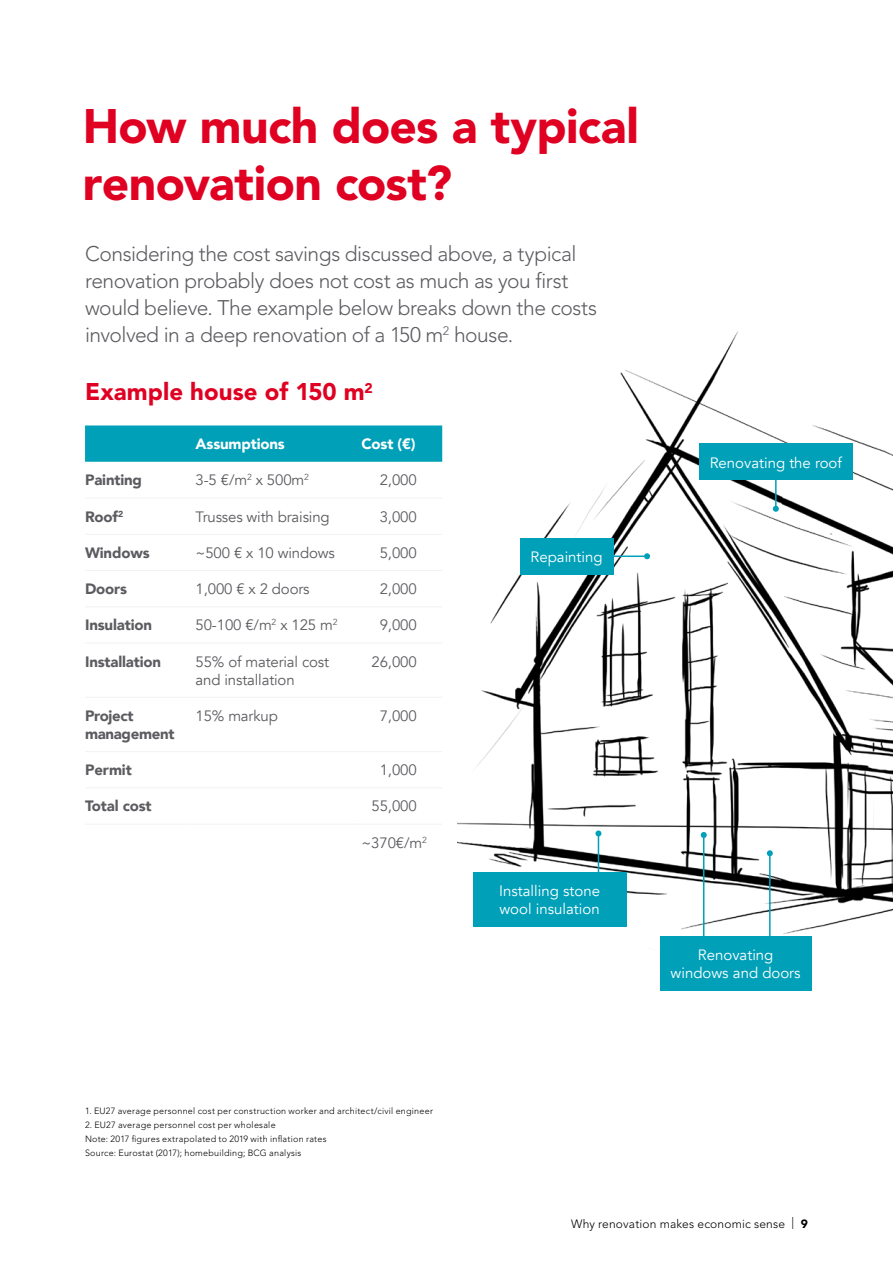
<style>
.page{position:relative;width:893px;height:1263px;background:#fff}
.page>*{position:absolute;margin:0;border:0;box-sizing:border-box;transform-origin:0 0}
.t1{font:900 48px/57.6px "Avenir LT Std";letter-spacing:-.015em;color:#df0022}
.t2{font:900 24px "Avenir LT Std";color:#df0022}
.t3{font:300 21px/27px "Avenir LT Std";letter-spacing:-.025em;color:#5c5b60}
.t4{font:15px/18px "Avenir";letter-spacing:-.01em;color:#5c5b60}
.t5{font:15px/18px "Avenir";color:#fff;text-align:center}
.t6{font:900 15px/18px "Avenir";letter-spacing:-.01em;color:#5c5b60}
.t7{font:900 15px "Avenir";letter-spacing:-.01em;color:#fff}
.t8{font:300 12px "Avenir LT Std";letter-spacing:.015em;color:#000}
.t9{font:300 9px/14.1px "Avenir LT Std";letter-spacing:.025em;color:#000}
.s1{font-weight:900}
</style>
<div class="page">
<img style="left:458px;top:331px;width:435px;height:660px">
<div style="left:699px;top:443px;width:154px;height:37px;background:#00a0b8"></div>
<div style="left:660px;top:936px;width:151px;height:54px;background:#00a0b8"></div>
<div style="left:473px;top:872px;width:153px;height:54px;background:#00a0b8"></div>
<div style="left:85px;top:425px;width:357px;height:37px;background:#00a0b8"></div>
<hr style="left:85px;top:498px;width:102px;height:1px;background:#f1f2f3">
<hr style="left:187px;top:498px;width:166px;height:1px;background:#f1f2f3">
<hr style="left:353px;top:498px;width:89px;height:1px;background:#f1f2f3">
<hr style="left:85px;top:534px;width:102px;height:1px;background:#f1f2f3">
<hr style="left:187px;top:534px;width:166px;height:1px;background:#f1f2f3">
<hr style="left:353px;top:534px;width:89px;height:1px;background:#f1f2f3">
<hr style="left:85px;top:570px;width:102px;height:1px;background:#f1f2f3">
<hr style="left:187px;top:570px;width:166px;height:1px;background:#f1f2f3">
<hr style="left:353px;top:570px;width:89px;height:1px;background:#f1f2f3">
<hr style="left:85px;top:606px;width:102px;height:1px;background:#f1f2f3">
<hr style="left:187px;top:606px;width:166px;height:1px;background:#f1f2f3">
<hr style="left:353px;top:606px;width:89px;height:1px;background:#f1f2f3">
<hr style="left:85px;top:643px;width:102px;height:1px;background:#f1f2f3">
<hr style="left:187px;top:643px;width:166px;height:1px;background:#f1f2f3">
<hr style="left:353px;top:643px;width:89px;height:1px;background:#f1f2f3">
<hr style="left:85px;top:697px;width:102px;height:1px;background:#f1f2f3">
<hr style="left:187px;top:697px;width:166px;height:1px;background:#f1f2f3">
<hr style="left:353px;top:697px;width:89px;height:1px;background:#f1f2f3">
<hr style="left:85px;top:751px;width:102px;height:1px;background:#f1f2f3">
<hr style="left:187px;top:751px;width:166px;height:1px;background:#f1f2f3">
<hr style="left:353px;top:751px;width:89px;height:1px;background:#f1f2f3">
<hr style="left:85px;top:787px;width:102px;height:1px;background:#f1f2f3">
<hr style="left:187px;top:787px;width:166px;height:1px;background:#f1f2f3">
<hr style="left:353px;top:787px;width:89px;height:1px;background:#f1f2f3">
<hr style="left:85px;top:824px;width:102px;height:1px;background:#f1f2f3">
<hr style="left:187px;top:824px;width:166px;height:1px;background:#f1f2f3">
<hr style="left:353px;top:824px;width:89px;height:1px;background:#f1f2f3">
<div style="left:520px;top:538px;width:93px;height:36px;background:#00a0b8"></div>
<hr style="left:609px;top:555px;width:38px;height:2px;background:#00a0b8">
<svg style="left:644px;top:553px;width:6px;height:6px"></svg>
<hr style="left:775px;top:474px;width:2px;height:35px;background:#00a0b8">
<svg style="left:773px;top:506px;width:6px;height:6px"></svg>
<hr style="left:598px;top:833px;width:1px;height:49px;background:#00a0b8">
<svg style="left:595px;top:830px;width:6px;height:6px"></svg>
<hr style="left:703px;top:835px;width:1px;height:107px;background:#00a0b8">
<svg style="left:701px;top:832px;width:6px;height:6px"></svg>
<hr style="left:769px;top:853px;width:2px;height:89px;background:#00a0b8">
<svg style="left:767px;top:850px;width:6px;height:6px"></svg>
<h1 class="t1" style="left:83px;top:97px;width:558px">How much does a typical renovation cost?</h1>
<h3 class="t3" style="left:85px;top:240px;width:514px">Considering the cost savings discussed above, a typical renovation probably does not cost as much as you first would believe. The example below breaks down the costs involved in a deep renovation of a 150 m<sup>2</sup> house.</h3>
<h2 class="t2" style="left:85px;top:378px;width:289px">Example house of 150 m<sup>2</sup></h2>
<h3 class="t7" style="left:196px;top:431px;width:91px">Assumptions</h3>
<h3 class="t7" style="left:361px;top:431px;width:56px">Cost (€)</h3>
<h3 class="t6" style="left:85px;top:471px;width:59px">Painting</h3>
<h3 class="t4" style="left:196px;top:471px;width:115px">3-5 €/m<sup>2</sup> x 500m<sup>2</sup></h3>
<h3 class="t4" style="left:380px;top:471px;width:38px">2,000</h3>
<h3 class="t6" style="left:85px;top:507px;width:40px">Roof<sup>2</sup></h3>
<h3 class="t4" style="left:196px;top:508px;width:136px">Trusses with braising</h3>
<h3 class="t4" style="left:380px;top:508px;width:38px">3,000</h3>
<h3 class="t6" style="left:85px;top:543px;width:66px">Windows</h3>
<h3 class="t4" style="left:196px;top:544px;width:141px">~500 € x 10 windows</h3>
<h3 class="t4" style="left:380px;top:544px;width:38px">5,000</h3>
<h3 class="t6" style="left:85px;top:579px;width:44px">Doors</h3>
<h3 class="t4" style="left:196px;top:580px;width:116px">1,000 € x 2 doors</h3>
<h3 class="t4" style="left:380px;top:580px;width:38px">2,000</h3>
<h3 class="t6" style="left:85px;top:616px;width:68px">Insulation</h3>
<h3 class="t4" style="left:196px;top:616px;width:144px">50-100 €/m<sup>2</sup> x 125 m<sup>2</sup></h3>
<h3 class="t4" style="left:380px;top:616px;width:38px">9,000</h3>
<h3 class="t6" style="left:85px;top:652px;width:78px">Installation</h3>
<h3 class="t4" style="left:196px;top:653px;width:135px">55% of material cost and installation</h3>
<h3 class="t4" style="left:372px;top:653px;width:47px">26,000</h3>
<h3 class="t6" style="left:85px;top:706px;width:91px">Project management</h3>
<h3 class="t4" style="left:196px;top:707px;width:84px">15% markup</h3>
<h3 class="t4" style="left:380px;top:707px;width:38px">7,000</h3>
<h3 class="t6" style="left:85px;top:760px;width:48px">Permit</h3>
<h3 class="t4" style="left:380px;top:761px;width:38px">1,000</h3>
<h3 class="t6" style="left:85px;top:797px;width:68px">Total cost</h3>
<h3 class="t4" style="left:372px;top:797px;width:47px">55,000</h3>
<h3 class="t4" style="left:361px;top:834px;width:67px">~370€/m<sup>2</sup></h3>
<p class="t9" style="left:85px;top:1104px;width:349px">1. EU27 average personnel cost per construction worker and architect/civil engineer</p>
<p class="t9" style="left:85px;top:1118px;width:243px">2. EU27 average personnel cost per wholesale<br>Note: 2017 figures extrapolated to 2019 with inflation rates<br>Source: Eurostat (2017); homebuilding; BCG analysis</p>
<h3 class="t5" style="left:530px;top:548px;width:74px">Repainting</h3>
<h3 class="t5" style="left:710px;top:454px;width:134px">Renovating the roof</h3>
<h3 class="t5" style="left:499px;top:882px;width:102px;text-align:left">Installing stone wool insulation</h3>
<h3 class="t5" style="left:671px;top:946px;width:132px">Renovating windows and doors</h3>
<h3 class="t8" style="left:571px;top:1216px;width:238px">Why renovation makes economic sense | <span class="s1">9</span></h3>
</div>
